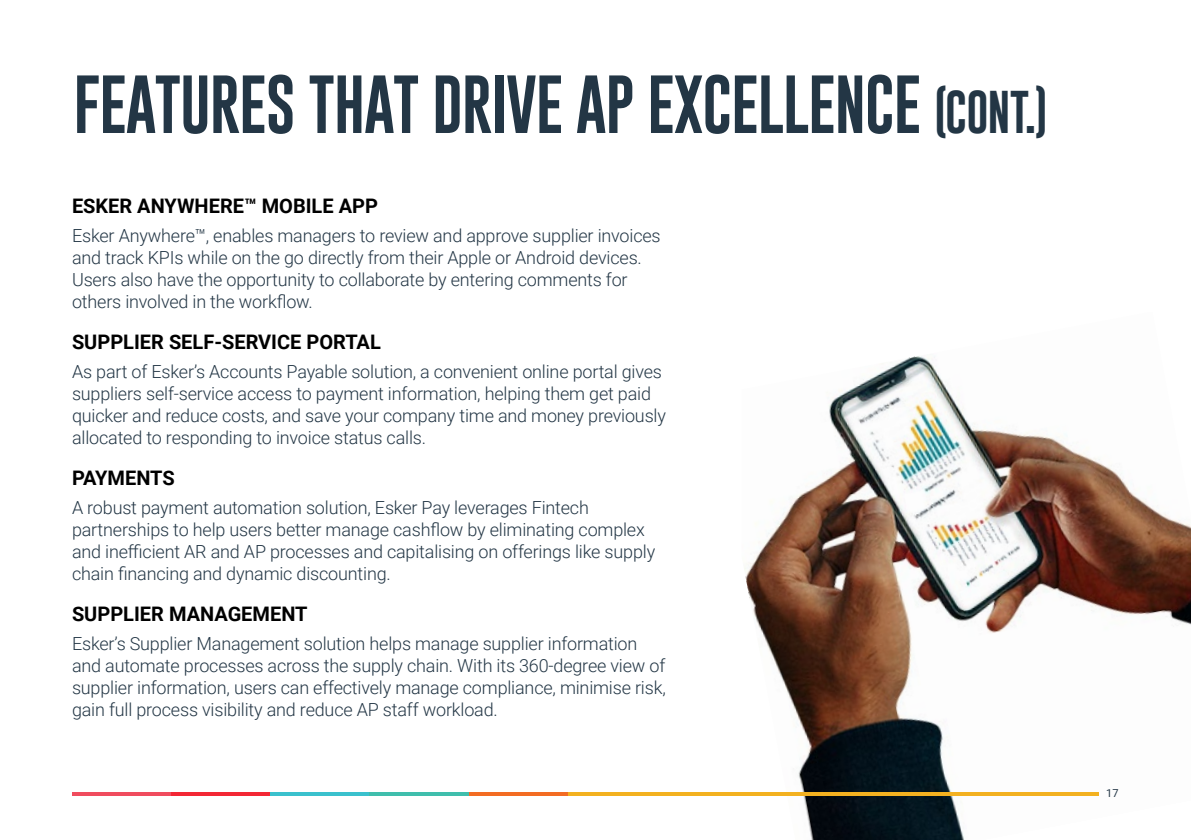
<style>
.page{position:relative;width:1191px;height:840px;background:#fff}
.page>*{position:absolute;margin:0;border:0;box-sizing:border-box;transform-origin:0 0}
.t1{font:60px "Gobold";letter-spacing:-.02em;color:#233645}
.t2{font:700 20px "Roboto";color:#000}
.t3{font:300 18px/22px "Roboto";letter-spacing:-.01em;color:#243746}
.t4{font:11px "Roboto";color:#243746}
.s1{font-size:44px}
</style>
<div class="page">
<img style="left:741px;top:356px;width:450px;height:483px">
<svg style="left:72px;top:792px;width:99px;height:3px"></svg>
<svg style="left:171px;top:792px;width:99px;height:3px"></svg>
<svg style="left:270px;top:792px;width:100px;height:3px"></svg>
<svg style="left:370px;top:792px;width:99px;height:3px"></svg>
<svg style="left:469px;top:792px;width:99px;height:3px"></svg>
<svg style="left:568px;top:791px;width:530px;height:4px;fill:#f3b120"></svg>
<h1 class="t1" style="left:73px;top:66px;width:975px">FEATURES THAT DRIVE AP EXCELLENCE <span class="s1">(CONT.)</span></h1>
<p class="t2" style="left:72px;top:192px;width:307px">ESKER ANYWHERE™ MOBILE APP</p>
<p class="t3" style="left:72px;top:224px;width:590px">Esker Anywhere™, enables managers to review and approve supplier invoices and track KPIs while on the go directly from their Apple or Android devices.<br>Users also have the opportunity to collaborate by entering comments for others involved in the workflow.</p>
<p class="t2" style="left:72px;top:328px;width:310px">SUPPLIER SELF-SERVICE PORTAL</p>
<p class="t3" style="left:72px;top:359px;width:595px">As part of Esker’s Accounts Payable solution, a convenient online portal gives suppliers self-service access to payment information, helping them get paid quicker and reduce costs, and save your company time and money previously allocated to responding to invoice status calls.</p>
<p class="t2" style="left:72px;top:463px;width:104px">PAYMENTS</p>
<p class="t3" style="left:72px;top:495px;width:585px">A robust payment automation solution, Esker Pay leverages Fintech partnerships to help users better manage cashflow by eliminating complex and inefficient AR and AP processes and capitalising on offerings like supply chain financing and dynamic discounting.</p>
<p class="t2" style="left:72px;top:599px;width:237px">SUPPLIER MANAGEMENT</p>
<p class="t3" style="left:72px;top:631px;width:595px">Esker’s Supplier Management solution helps manage supplier information and automate processes across the supply chain. With its 360-degree view of supplier information, users can effectively manage compliance, minimise risk, gain full process visibility and reduce AP staff workload.</p>
<p class="t4" style="left:1106px;top:784px;width:14px">17</p>
</div>
